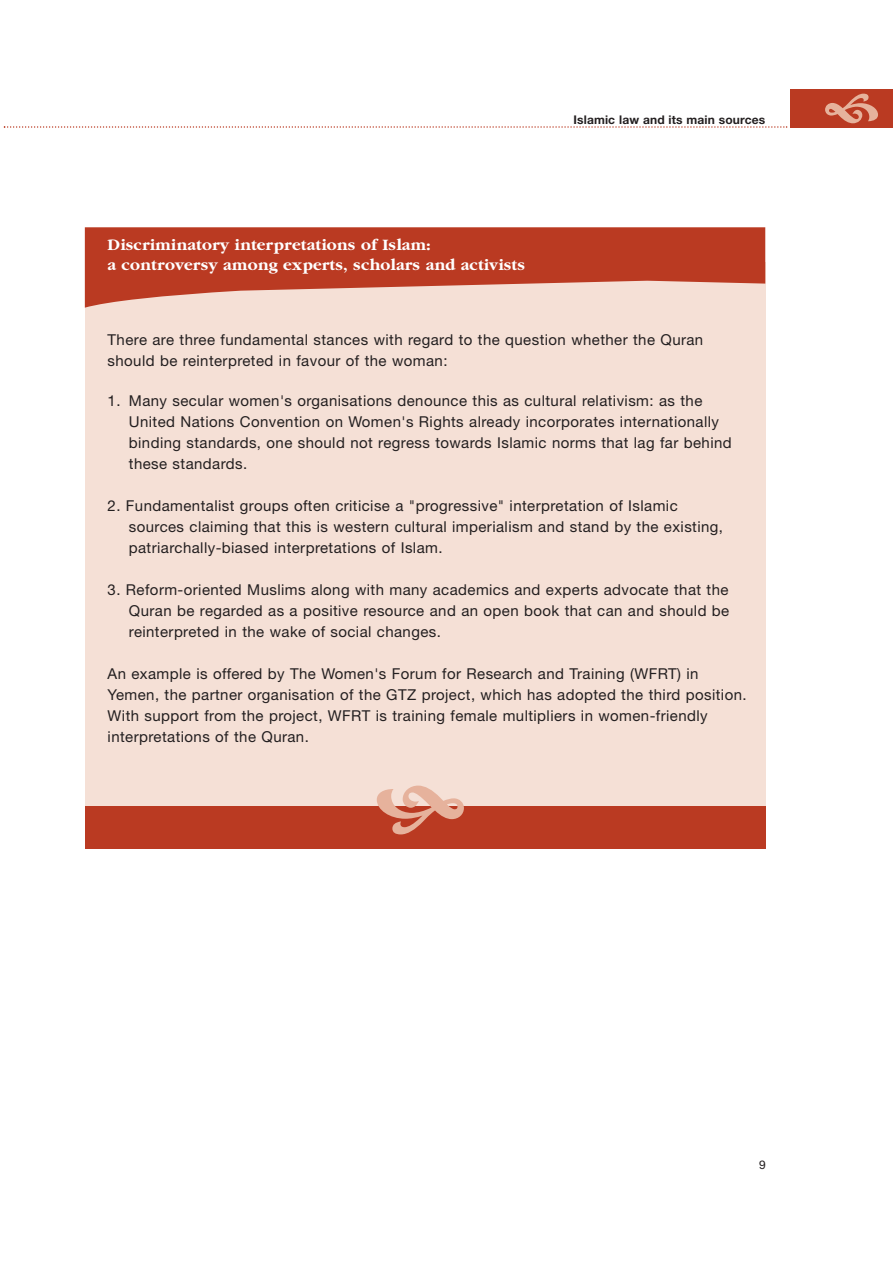
<style>
.page{position:relative;width:893px;height:1263px;background:#fff}
.page>*{position:absolute;margin:0;border:0;box-sizing:border-box;transform-origin:0 0}
.t1{font:700 16.5px/19.8px "Garamond";letter-spacing:.01em;color:#fff}
.t2{font:15px/21px "Helvetica Neue";letter-spacing:.03em;color:#231f20}
.t3{font:700 12px "Helvetica Neue";letter-spacing:.01em;color:#231f20}
.t4{font:12px "Helvetica Neue";color:#231f20}
</style>
<div class="page">
<div style="left:791px;top:89px;width:102px;height:39px;background:#ba3a22"></div>
<svg style="left:4px;top:126px;width:783px;height:2px"></svg>
<div style="left:85px;top:263px;width:680px;height:561px;background:#f5e0d6"></div>
<svg style="left:85px;top:227px;width:680px;height:81px;fill:#ba3a22"></svg>
<div style="left:85px;top:806px;width:680px;height:42px;background:#ba3a22"></div>
<p class="t1" style="left:108px;top:237px;width:419px">Discriminatory interpretations of Islam:<br>a controversy among experts, scholars and activists</p>
<p class="t3" style="left:573px;top:115px;width:193px">Islamic law and its main sources</p>
<p class="t2" style="left:108px;top:331px;width:597px">There are three fundamental stances with regard to the question whether the Quran should be reinterpreted in favour of the woman:</p>
<p class="t2" style="left:129px;top:392px;width:604px;text-indent:-21px">1. Many secular women's organisations denounce this as cultural relativism: as the United Nations Convention on Women's Rights already incorporates internationally binding standards, one should not regress towards Islamic norms that lag far behind these standards.</p>
<p class="t2" style="left:129px;top:497px;width:596px;text-indent:-21px">2. Fundamentalist groups often criticise a "progressive" interpretation of Islamic sources claiming that this is western cultural imperialism and stand by the existing, patriarchally-biased interpretations of Islam.</p>
<p class="t2" style="left:129px;top:581px;width:602px;text-align:justify;text-indent:-21px">3. Reform-oriented Muslims along with many academics and experts advocate that the Quran be regarded as a positive resource and an open book that can and should be reinterpreted in the wake of social changes.</p>
<p class="t2" style="left:108px;top:665px;width:640px">An example is offered by The Women's Forum for Research and Training (WFRT) in Yemen, the partner organisation of the GTZ project, which has adopted the third position.<br>With support from the project, WFRT is training female multipliers in women-friendly interpretations of the Quran.</p>
<p class="t4" style="left:759px;top:1160px;width:8px">9</p>
</div>
